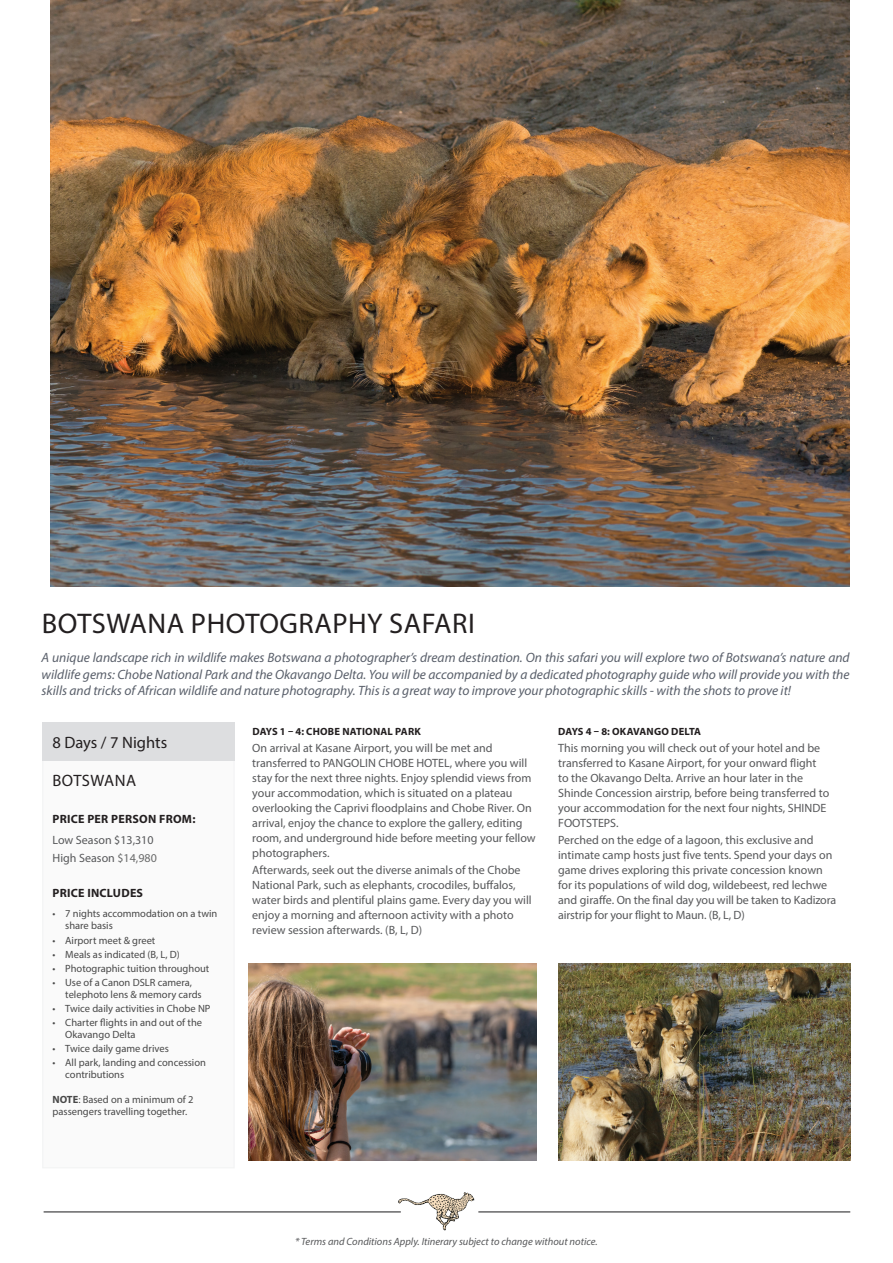
<style>
.page{position:relative;width:893px;height:1263px;background:#fff}
.page>*{position:absolute;margin:0;border:0;box-sizing:border-box;transform-origin:0 0}
.t1{font:28.5px "Myriad Pro";letter-spacing:.02em;color:#231f20}
.t2{font:16.5px "Myriad Pro";color:#231f20}
.t3{font:16.5px "Myriad Pro";letter-spacing:.03em;color:#231f20}
.t4{font:italic 13.5px/16.5px "Myriad Pro";color:#595f6a;text-align:justify}
.t5{font:12px/15px "Myriad Pro";color:#57585a}
.t6{font:700 12px "Myriad Pro";letter-spacing:.02em;color:#231f20}
.t7{font:10.5px/12px "Myriad Pro";color:#484848}
.t8{font:italic 10.5px "Myriad Pro";color:#57585a}
.t9{font:700 10.5px "Myriad Pro";letter-spacing:.02em;color:#231f20}
.s1{color:#696a6a}
.s2{font-weight:700}
</style>
<div class="page">
<img style="left:396px;top:1192px;width:84px;height:39px">
<hr style="left:44px;top:1211px;width:357px;height:1px;background:#38373a">
<hr style="left:478px;top:1211px;width:372px;height:1px;background:#38373a">
<div style="left:42px;top:723px;width:193px;height:445px;background:#fafafa"></div>
<div style="left:42px;top:722px;width:193px;height:39px;background:#dddee0"></div>
<img style="left:249px;top:964px;width:287px;height:197px">
<img style="left:50px;top:0;width:800px;height:586px">
<img style="left:558px;top:964px;width:293px;height:197px">
<h1 class="t1" style="left:42px;top:606px;width:435px">BOTSWANA PHOTOGRAPHY SAFARI</h1>
<p class="t4" style="left:42px;top:649px;width:810px">A unique landscape rich in wildlife makes Botswana a photographer’s dream destination. On this safari you will explore two of Botswana’s nature and wildlife gems: Chobe National Park and the Okavango Delta. You will be accompanied by a dedicated photography guide who will provide you with the skills and tricks of African wildlife and nature photography. This is a great way to improve your photographic skills - with the shots to prove it!</p>
<p class="t9" style="left:252px;top:724px;width:170px">DAYS 1 – 4: CHOBE NATIONAL PARK</p>
<p class="t5" style="left:252px;top:740px;width:285px">On arrival at Kasane Airport, you will be met and transferred to PANGOLIN CHOBE HOTEL, where you will stay for the next three nights. Enjoy splendid views from your accommodation, which is situated on a plateau overlooking the Caprivi floodplains and Chobe River. On arrival, enjoy the chance to explore the gallery, editing room, and underground hide before meeting your fellow photographers.</p>
<p class="t5" style="left:252px;top:862px;width:281px">Afterwards, seek out the diverse animals of the Chobe National Park, such as elephants, crocodiles, buffalos, water birds and plentiful plains game. Every day you will enjoy a morning and afternoon activity with a photo review session afterwards. (B, L, D)</p>
<p class="t9" style="left:558px;top:724px;width:144px">DAYS 4 – 8: OKAVANGO DELTA</p>
<p class="t5" style="left:558px;top:740px;width:273px">This morning you will check out of your hotel and be transferred to Kasane Airport, for your onward flight to the Okavango Delta. Arrive an hour later in the Shinde Concession airstrip, before being transferred to your accommodation for the next four nights, SHINDE FOOTSTEPS.</p>
<p class="t5" style="left:558px;top:832px;width:280px">Perched on the edge of a lagoon, this exclusive and intimate camp hosts just five tents. Spend your days on game drives exploring this private concession known for its populations of wild dog, wildebeest, red lechwe and giraffe. On the final day you will be taken to Kadizora airstrip for your flight to Maun. (B, L, D)</p>
<h2 class="t2" style="left:53px;top:732px;width:116px">8 Days / 7 Nights</h2>
<h2 class="t3" style="left:53px;top:770px;width:85px">BOTSWANA</h2>
<p class="t6" style="left:53px;top:811px;width:144px">PRICE PER PERSON FROM:</p>
<p class="t5" style="left:53px;top:830px;width:106px;line-height:18.6px">Low Season $13,310<br>High Season <span class="s1">$14,980</span></p>
<p class="t6" style="left:53px;top:885px;width:92px">PRICE INCLUDES</p>
<p class="t7" style="left:65px;top:908px;width:154px;text-indent:-13px">• 7 nights accommodation on a twin share basis</p>
<p class="t7" style="left:53px;top:934px;width:104px">• Airport meet &amp; greet</p>
<p class="t7" style="left:53px;top:948px;width:129px">• Meals as indicated (B, L, D)</p>
<p class="t7" style="left:53px;top:962px;width:158px">• Photographic tuition throughout</p>
<p class="t7" style="left:65px;top:976px;width:138px;text-indent:-13px">• Use of a Canon DSLR camera, telephoto lens &amp; memory cards</p>
<p class="t7" style="left:53px;top:1002px;width:160px">• Twice daily activities in Chobe NP</p>
<p class="t7" style="left:65px;top:1016px;width:138px;text-indent:-13px">• Charter flights in and out of the<br>Okavango Delta</p>
<p class="t7" style="left:53px;top:1042px;width:118px">• Twice daily game drives</p>
<p class="t7" style="left:65px;top:1057px;width:142px;text-indent:-13px">• All park, landing and concession contributions</p>
<p class="t7" style="left:53px;top:1093px;width:143px"><span class="s2">NOTE</span>: Based on a minimum of 2 passengers travelling together.</p>
<p class="t8" style="left:295px;top:1235px;width:304px">* Terms and Conditions Apply. Itinerary subject to change without notice.</p>
</div>
